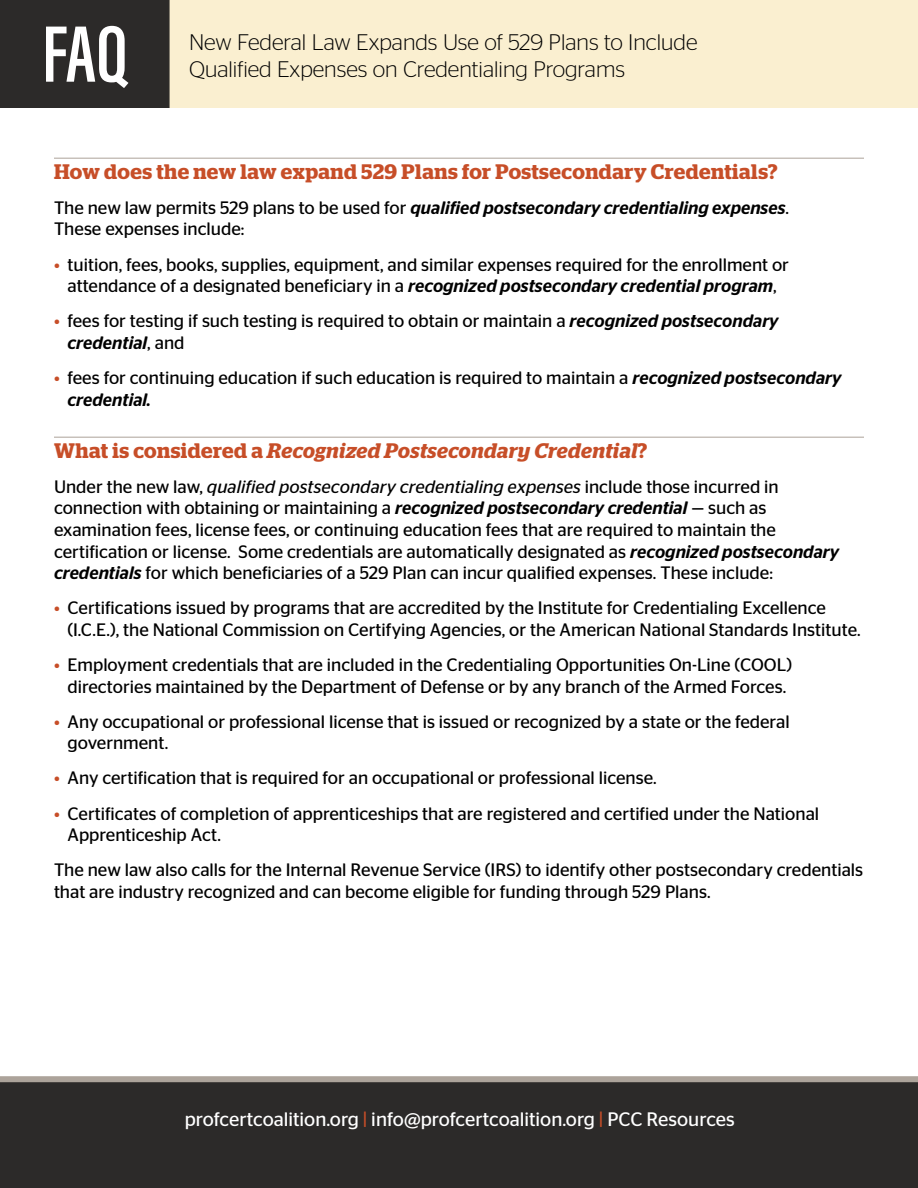
<style>
.page{position:relative;width:918px;height:1188px;background:#fff}
.page>*{position:absolute;margin:0;border:0;box-sizing:border-box;transform-origin:0 0}
.t1{font:600 82.5px "Acumin Pro Extra Cond";color:#fff}
.t2{font:300 22.5px "Stag Sans";color:#000}
.HD2{font:600 21px "Stag";letter-spacing:.025em;color:#c74e28}
.HD2-2{font:italic 600 21px "Stag";letter-spacing:.025em;color:#c74e28}
.t3{font:19.5px "Stag Sans";color:#fff}
.t4{font:18px/21.6px "Stag Sans";color:#000}
.s1{font-weight:500;font-style:italic}
.s2{color:#c74e28}
.s3{font-style:normal}
.s4{font-style:italic}
</style>
<div class="page">
<div style="left:170px;top:0;width:748px;height:108px;background:#faefd0"></div>
<div style="left:0;top:0;width:170px;height:108px;background:#2c2a29"></div>
<div style="left:0;top:1076px;width:918px;height:112px;background:#2c2a29"></div>
<hr style="left:54px;top:158px;width:810px;height:1px;background:#aca39a">
<hr style="left:54px;top:437px;width:810px;height:1px;background:#aca39a">
<h1 class="t1" style="left:42px;top:4px;width:87px">FAQ</h1>
<p class="t2" style="left:189px;top:30px;width:510px">New Federal Law Expands Use of 529 Plans to Include</p>
<p class="t2" style="left:189px;top:57px;width:437px">Qualified Expenses on Credentialing Programs</p>
<p class="HD2" style="left:54px;top:159px;width:725px">How does the new law expand 529 Plans for Postsecondary Credentials?</p>
<p class="t4" style="left:54px;top:197px;width:737px">The new law permits 529 plans to be used for <span class="s1">qualified postsecondary credentialing expenses</span>.<br>These expenses include:</p>
<p class="t4" style="left:54px;top:253px;width:737px;text-align:center"><span class="s2">•</span> tuition, fees, books, supplies, equipment, and similar expenses required for the enrollment or attendance of a designated beneficiary in a <span class="s1">recognized postsecondary credential program</span>,</p>
<p class="t4" style="left:68px;top:310px;width:713px;text-indent:-14px"><span class="s2">•</span> fees for testing if such testing is required to obtain or maintain a <span class="s1">recognized postsecondary credential</span>, and</p>
<p class="t4" style="left:68px;top:367px;width:776px;text-indent:-14px"><span class="s2">•</span> fees for continuing education if such education is required to maintain a <span class="s1">recognized postsecondary credential.</span></p>
<p class="HD2-2" style="left:54px;top:438px;width:595px"><span class="s3">What is considered a</span> Recognized Postsecondary Credential<span class="s3">?</span></p>
<p class="t4" style="left:54px;top:476px;width:787px">Under the new law, <span class="s4">qualified postsecondary credentialing expenses</span> include those incurred in connection with obtaining or maintaining a <span class="s1">recognized postsecondary credential</span> — such as examination fees, license fees, or continuing education fees that are required to maintain the certification or license. Some credentials are automatically designated as <span class="s1">recognized postsecondary credentials</span> for which beneficiaries of a 529 Plan can incur qualified expenses. These include:</p>
<p class="t4" style="left:68px;top:597px;width:795px;text-indent:-14px"><span class="s2">•</span> Certifications issued by programs that are accredited by the Institute for Credentialing Excellence (I.C.E.), the National Commission on Certifying Agencies, or the American National Standards Institute.</p>
<p class="t4" style="left:54px;top:654px;width:740px;text-align:center"><span class="s2">•</span> Employment credentials that are included in the Credentialing Opportunities On-Line (COOL) directories maintained by the Department of Defense or by any branch of the Armed Forces.</p>
<p class="t4" style="left:68px;top:711px;width:724px;text-indent:-14px"><span class="s2">•</span> Any occupational or professional license that is issued or recognized by a state or the federal government.</p>
<p class="t4" style="left:54px;top:767px;width:604px"><span class="s2">•</span> Any certification that is required for an occupational or professional license.</p>
<p class="t4" style="left:68px;top:802px;width:753px;text-indent:-14px"><span class="s2">•</span> Certificates of completion of apprenticeships that are registered and certified under the National<br>Apprenticeship Act.</p>
<p class="t4" style="left:54px;top:859px;width:811px">The new law also calls for the Internal Revenue Service (IRS) to identify other postsecondary credentials that are industry recognized and can become eligible for funding through 529 Plans.</p>
<p class="t3" style="left:185px;top:1108px;width:552px">profcertcoalition.org <span class="s2">|</span> info@profcertcoalition.org <span class="s2">|</span> PCC Resources</p>
</div>
